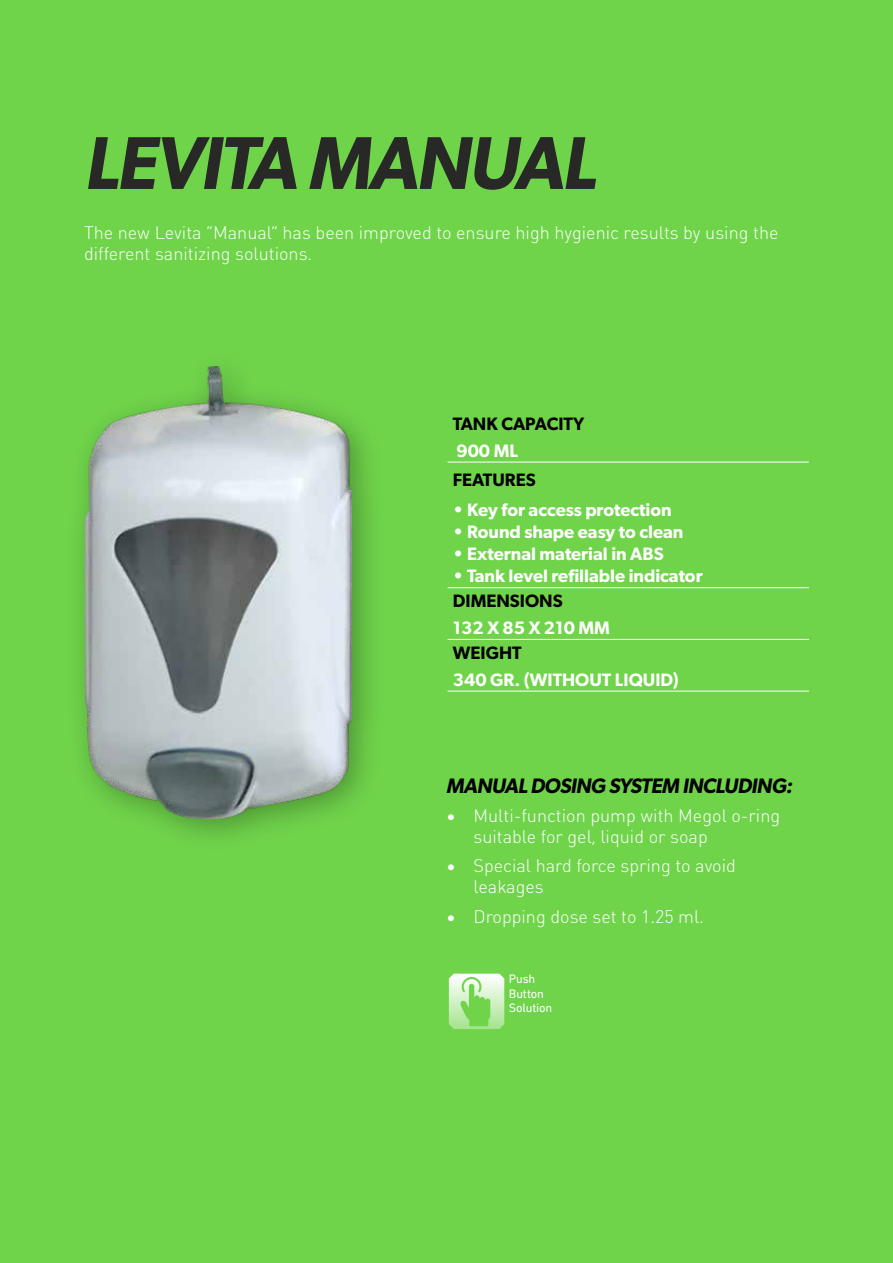
<style>
.page{position:relative;width:893px;height:1263px;background:#70d44b}
.page>*{position:absolute;margin:0;border:0;box-sizing:border-box;transform-origin:0 0}
.t1{font:italic 600 75px "Gibson";letter-spacing:-.03em;color:#282827}
.t2{font:italic 600 21px "Gibson";letter-spacing:-.025em;color:#000}
.t3{font:300 18px/21px "DIN Round Pro";color:#fff}
.t4{font:600 18px "Gibson";color:#fff}
.t5{font:600 18px "Gibson";color:#000}
.t6{font:12.45px/14.7px "DIN Next Rounded LT Pro";letter-spacing:-.015em;color:#fff}
</style>
<div class="page">
<hr style="left:447px;top:462px;width:362px;height:1px;background:#fff">
<hr style="left:447px;top:587px;width:362px;height:1px;background:#fff">
<hr style="left:447px;top:639px;width:362px;height:1px;background:#fff">
<hr style="left:447px;top:691px;width:362px;height:1px;background:#fff">
<svg style="left:449px;top:974px;width:55px;height:55px"></svg>
<div style="left:64px;top:347px;width:323px;height:506px;background:#000;opacity:.3"></div>
<img style="left:85px;top:366px;width:267px;height:453px">
<h1 class="t1" style="left:85px;top:118px;width:513px">LEVITA MANUAL</h1>
<p class="t3" style="left:84px;top:222px;width:696px">The new Levita “Manual” has been improved to ensure high hygienic results by using the different sanitizing solutions.</p>
<p class="t5" style="left:453px;top:413px;width:133px">TANK CAPACITY</p>
<p class="t4" style="left:456px;top:440px;width:63px">900 ML</p>
<p class="t5" style="left:453px;top:469px;width:84px">FEATURES</p>
<p class="t4" style="left:453px;top:499px;width:220px">• Key for access protection</p>
<p class="t4" style="left:453px;top:521px;width:232px">• Round shape easy to clean</p>
<p class="t4" style="left:453px;top:543px;width:212px">• External material in ABS</p>
<p class="t4" style="left:453px;top:565px;width:251px">• Tank level refillable indicator</p>
<p class="t5" style="left:453px;top:590px;width:111px">DIMENSIONS</p>
<p class="t4" style="left:453px;top:617px;width:159px">132 X 85 X 210 MM</p>
<p class="t5" style="left:453px;top:642px;width:70px">WEIGHT</p>
<p class="t4" style="left:453px;top:669px;width:227px">340 GR. (WITHOUT LIQUID)</p>
<p class="t2" style="left:446px;top:774px;width:348px">MANUAL DOSING SYSTEM INCLUDING:</p>
<p class="t3" style="left:473px;top:804px;width:308px;text-indent:-27px">• Multi-function pump with Megol o-ring suitable for gel, liquid or soap</p>
<p class="t3" style="left:473px;top:855px;width:264px;text-indent:-27px">• Special hard force spring to avoid leakages</p>
<p class="t3" style="left:446px;top:905px;width:259px">• Dropping dose set to 1.25 ml.</p>
<p class="t6" style="left:509px;top:971px;width:45px">Push<br>Button<br>Solution</p>
</div>
